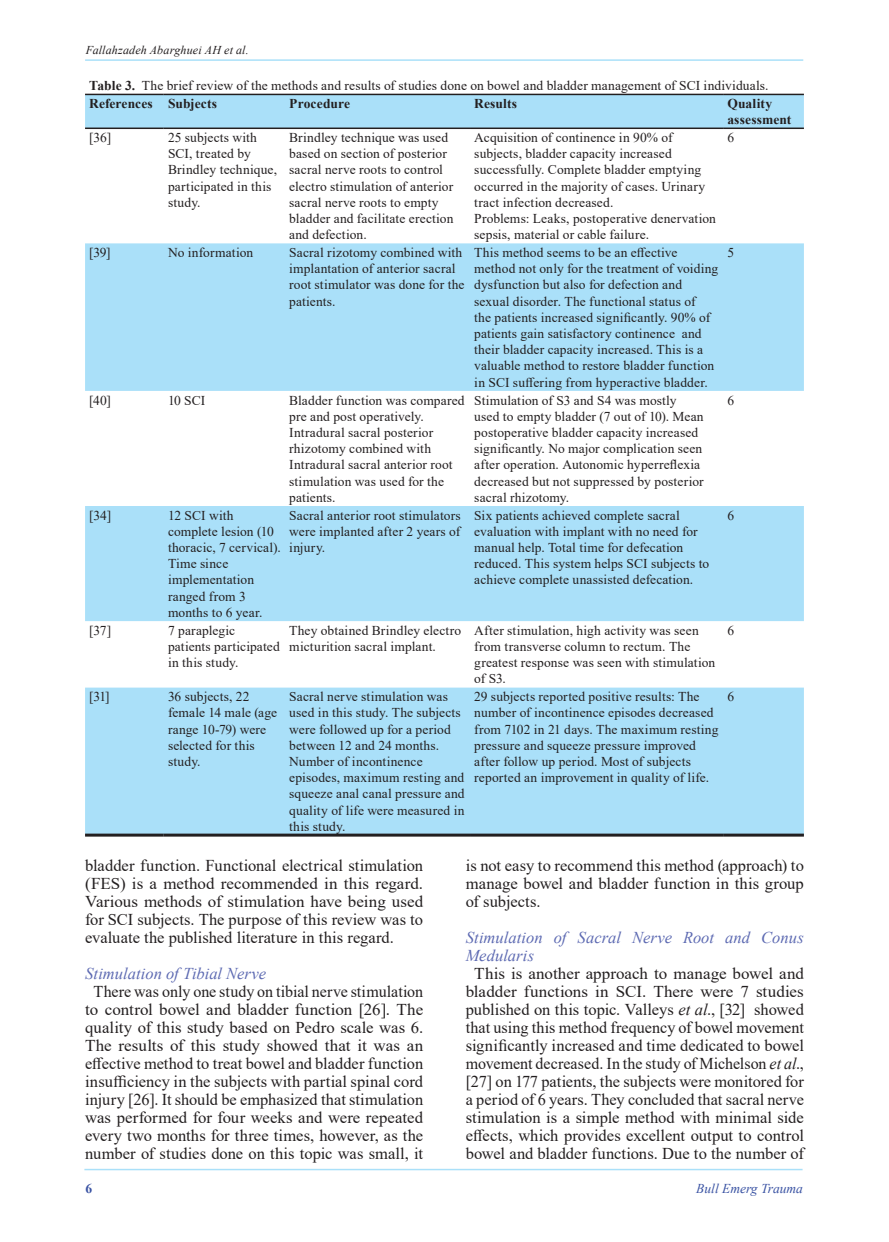
<style>
.page{position:relative;width:889px;height:1242px;background:#fff}
.page>*{position:absolute;margin:0;border:0;box-sizing:border-box;transform-origin:0 0}
.t1{font:16.5px/18px "Times New Roman";color:#231f20;text-align:justify}
.t2{font:italic 16.5px/18px "Times New Roman";color:#5d6ab2}
.t3{font:13.5px/16.2px "Times New Roman";letter-spacing:.01em;color:#231f20}
.t4{font:700 13.5px/16.2px "Times New Roman";letter-spacing:.01em;color:#231f20}
.t5{font:italic 13.5px "Times New Roman";color:#3a53a3}
.t6{font:700 13.5px "Times New Roman";color:#3a53a3}
.t7{font:italic 12px "Times New Roman";letter-spacing:.015em;color:#231f20}
.s1{font-weight:700}
.s2{font-style:italic}
</style>
<div class="page">
<hr style="left:85px;top:59px;width:718px;height:2px;background:#aae0f9">
<hr style="left:84px;top:1168px;width:718px;height:2px;background:#aae0f9">
<svg style="left:85px;top:95px;width:719px;height:738px;fill:#aae0f9"></svg>
<hr style="left:85px;top:94px;width:79px;height:1px;background:#231f20">
<hr style="left:164px;top:94px;width:121px;height:1px;background:#231f20">
<hr style="left:285px;top:94px;width:185px;height:1px;background:#231f20">
<hr style="left:470px;top:94px;width:253px;height:1px;background:#231f20">
<hr style="left:723px;top:94px;width:81px;height:1px;background:#231f20">
<hr style="left:85px;top:127px;width:79px;height:2px;background:#231f20">
<hr style="left:164px;top:127px;width:121px;height:2px;background:#231f20">
<hr style="left:285px;top:127px;width:185px;height:2px;background:#231f20">
<hr style="left:470px;top:127px;width:253px;height:2px;background:#231f20">
<hr style="left:723px;top:127px;width:81px;height:2px;background:#231f20">
<hr style="left:85px;top:833px;width:79px;height:3px;background:#231f20">
<hr style="left:164px;top:833px;width:121px;height:3px;background:#231f20">
<hr style="left:285px;top:833px;width:185px;height:3px;background:#231f20">
<hr style="left:470px;top:833px;width:253px;height:3px;background:#231f20">
<hr style="left:723px;top:833px;width:81px;height:3px;background:#231f20">
<p class="t7" style="left:86px;top:42px;width:164px">Fallahzadeh Abarghuei AH et al.</p>
<p class="t3" style="left:89px;top:76px;width:681px;line-height:17.7px"><span class="s1">Table 3.</span> The brief review of the methods and results of studies done on bowel and bladder management of SCI individuals.<br><span class="s1">References Subjects</span></p>
<p class="t4" style="left:289px;top:95px;width:62px">Procedure</p>
<p class="t4" style="left:474px;top:95px;width:44px">Results</p>
<p class="t4" style="left:727px;top:95px;width:66px">Quality assessment</p>
<p class="t3" style="left:89px;top:129px;width:24px">[36]</p>
<p class="t3" style="left:168px;top:129px;width:111px">25 subjects with<br>SCI, treated by<br>Brindley technique, participated in this study.</p>
<p class="t3" style="left:289px;top:129px;width:166px">Brindley technique was used based on section of posterior sacral nerve roots to control electro stimulation of anterior sacral nerve roots to empty bladder and facilitate erection and defection.</p>
<p class="t3" style="left:474px;top:129px;width:243px">Acquisition of continence in 90% of subjects, bladder capacity increased successfully. Complete bladder emptying occurred in the majority of cases. Urinary tract infection decreased.<br>Problems: Leaks, postoperative denervation sepsis, material or cable failure.</p>
<p class="t3" style="left:727px;top:129px;width:8px">6</p>
<p class="t3" style="left:89px;top:244px;width:23px">[39]</p>
<p class="t3" style="left:168px;top:244px;width:87px">No information</p>
<p class="t3" style="left:289px;top:244px;width:177px">Sacral rizotomy combined with implantation of anterior sacral root stimulator was done for the patients.</p>
<p class="t3" style="left:474px;top:244px;width:245px">This method seems to be an effective method not only for the treatment of voiding dysfunction but also for defection and sexual disorder. The functional status of<br>the patients increased significantly. 90% of patients gain satisfactory continence and their bladder capacity increased. This is a valuable method to restore bladder function in SCI suffering from hyperactive bladder.</p>
<p class="t3" style="left:727px;top:244px;width:8px">5</p>
<p class="t3" style="left:89px;top:391px;width:23px">[40]</p>
<p class="t3" style="left:168px;top:391px;width:39px">10 SCI</p>
<p class="t3" style="left:289px;top:391px;width:177px">Bladder function was compared pre and post operatively.<br>Intradural sacral posterior rhizotomy combined with<br>Intradural sacral anterior root stimulation was used for the patients.</p>
<p class="t3" style="left:474px;top:391px;width:231px">Stimulation of S3 and S4 was mostly used to empty bladder (7 out of 10). Mean postoperative bladder capacity increased significantly. No major complication seen after operation. Autonomic hyperreflexia decreased but not suppressed by posterior sacral rhizotomy.</p>
<p class="t3" style="left:727px;top:391px;width:8px">6</p>
<p class="t3" style="left:89px;top:506px;width:23px">[34]</p>
<p class="t3" style="left:168px;top:506px;width:114px">12 SCI with complete lesion (10 thoracic, 7 cervical).<br>Time since implementation ranged from 3 months to 6 year.</p>
<p class="t3" style="left:289px;top:506px;width:173px;text-align:justify">Sacral anterior root stimulators were implanted after 2 years of injury.</p>
<p class="t3" style="left:474px;top:506px;width:237px">Six patients achieved complete sacral evaluation with implant with no need for manual help. Total time for defecation reduced. This system helps SCI subjects to achieve complete unassisted defecation.</p>
<p class="t3" style="left:727px;top:506px;width:8px">6</p>
<p class="t3" style="left:89px;top:621px;width:23px">[37]</p>
<p class="t3" style="left:168px;top:621px;width:113px">7 paraplegic patients participated in this study.</p>
<p class="t3" style="left:289px;top:621px;width:173px">They obtained Brindley electro micturition sacral implant.</p>
<p class="t3" style="left:474px;top:621px;width:242px">After stimulation, high activity was seen from transverse column to rectum. The greatest response was seen with stimulation of S3.</p>
<p class="t3" style="left:727px;top:621px;width:8px">6</p>
<p class="t3" style="left:89px;top:688px;width:22px">[31]</p>
<p class="t3" style="left:168px;top:688px;width:111px">36 subjects, 22 female 14 male (age range 10-79) were selected for this study.</p>
<p class="t3" style="left:289px;top:688px;width:177px">Sacral nerve stimulation was used in this study. The subjects were followed up for a period between 12 and 24 months.<br>Number of incontinence episodes, maximum resting and squeeze anal canal pressure and quality of life were measured in this study.</p>
<p class="t3" style="left:474px;top:688px;width:246px">29 subjects reported positive results: The number of incontinence episodes decreased from 7102 in 21 days. The maximum resting pressure and squeeze pressure improved after follow up period. Most of subjects reported an improvement in quality of life.</p>
<p class="t3" style="left:727px;top:688px;width:8px">6</p>
<p class="t1" style="left:85px;top:855px;width:340px">bladder function. Functional electrical stimulation (FES) is a method recommended in this regard.<br>Various methods of stimulation have being used for SCI subjects. The purpose of this review was to evaluate the published literature in this regard.</p>
<p class="t2" style="left:85px;top:963px;width:183px">Stimulation of Tibial Nerve</p>
<p class="t1" style="left:85px;top:981px;width:340px;text-align:center">There was only one study on tibial nerve stimulation to control bowel and bladder function [26]. The quality of this study based on Pedro scale was 6.<br>The results of this study showed that it was an effective method to treat bowel and bladder function insufficiency in the subjects with partial spinal cord injury [26]. It should be emphasized that stimulation was performed for four weeks and were repeated every two months for three times, however, as the number of studies done on this topic was small, it</p>
<p class="t1" style="left:466px;top:855px;width:340px">is not easy to recommend this method (approach) to manage bowel and bladder function in this group of subjects.</p>
<p class="t2" style="left:466px;top:927px;width:340px">Stimulation of Sacral Nerve Root and Conus<br>Medularis</p>
<p class="t1" style="left:466px;top:963px;width:340px;text-align:center">This is another approach to manage bowel and bladder functions in SCI. There were 7 studies published on this topic. Valleys <span class="s2">et al</span>., [32] showed that using this method frequency of bowel movement significantly increased and time dedicated to bowel movement decreased. In the study of Michelson <span class="s2">et al</span>., [27] on 177 patients, the subjects were monitored for a period of 6 years. They concluded that sacral nerve stimulation is a simple method with minimal side effects, which provides excellent output to control bowel and bladder functions. Due to the number of</p>
<p class="t6" style="left:86px;top:1178px;width:8px">6</p>
<p class="t5" style="left:696px;top:1179px;width:108px">Bull Emerg Trauma</p>
</div>
